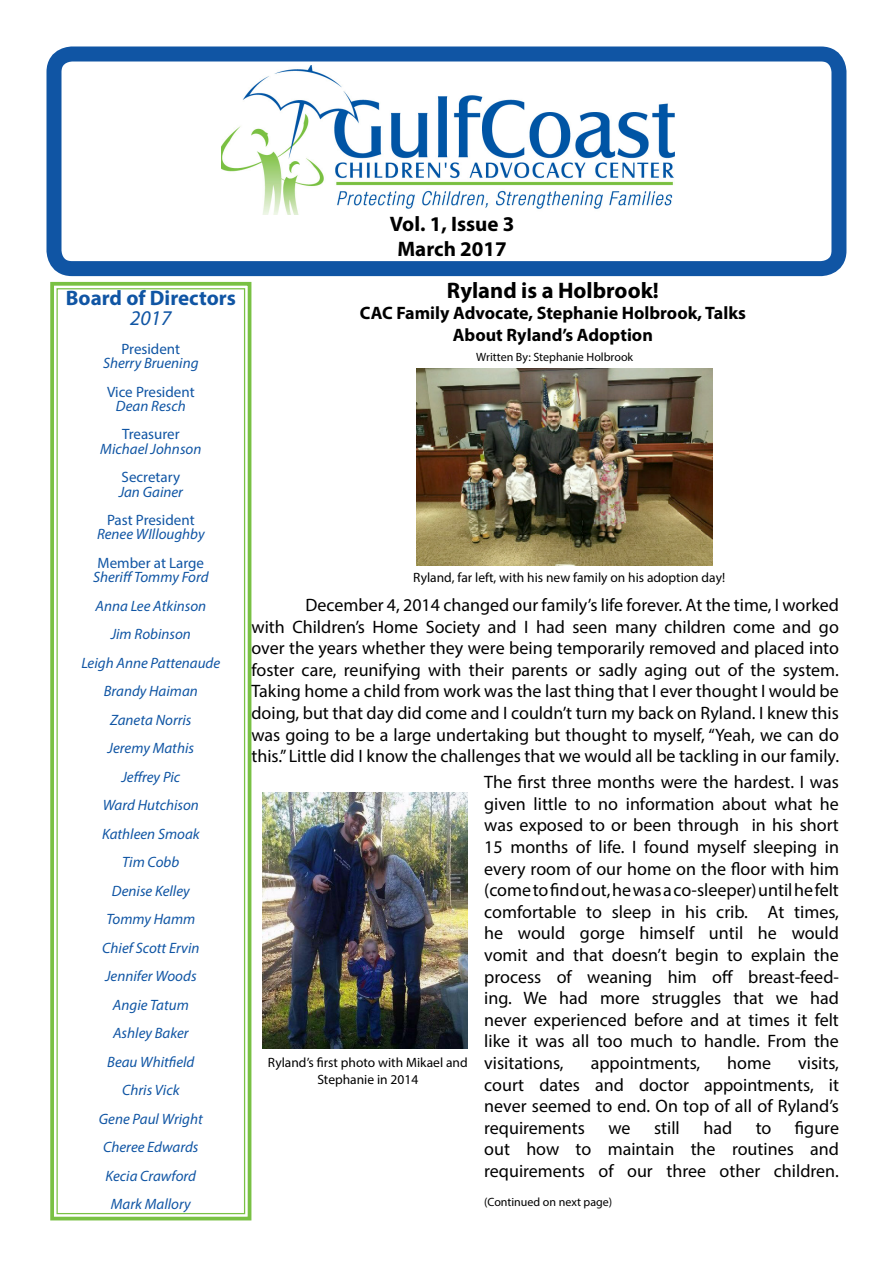
<style>
.page{position:relative;width:893px;height:1263px;background:#fff}
.page>*{position:absolute;margin:0;border:0;box-sizing:border-box;transform-origin:0 0}
.Title_2{font:700 22.5px "Myriad Pro";color:#000}
.Title_2-2{font:700 21px "Myriad Pro";color:#000}
.Body_1_Blue{font:700 21px "Myriad Pro";color:#1055a4}
.Body_1_Blue-2{font:italic 21px "Myriad Pro";color:#1055a4}
.Title_2-3{font:18px/21.6px "Myriad Pro";color:#000}
.Title_2-4{font:700 18px "Myriad Pro";color:#000}
.Body_1_Blue-3{font:italic 15px "Myriad Pro";color:#1055a4}
.Body_1_Blue-4{font:15px "Myriad Pro";color:#1055a4}
.Title_2-5{font:13.5px/16.2px "Myriad Pro";color:#000;text-align:center}
.Title_2-6{font:12px "Myriad Pro";color:#000}
</style>
<div class="page">
<div style="left:46px;top:47px;width:800px;height:229px;border:15px solid #1055a4;border-radius:18px"></div>
<img style="left:221px;top:66px;width:453px;height:148px">
<svg style="left:50px;top:281px;width:202px;height:940px"></svg>
<div style="left:56px;top:288px;width:189px;height:926px;border:1px solid #79c144"></div>
<img style="left:417px;top:369px;width:296px;height:197px">
<img style="left:263px;top:792px;width:205px;height:256px">
<p class="Body_1_Blue" style="left:66px;top:284px;width:172px">Board of Directors</p>
<p class="Body_1_Blue-2" style="left:130px;top:305px;width:43px">2017</p>
<p class="Body_1_Blue-4" style="left:122px;top:340px;width:60px">President</p>
<p class="Body_1_Blue-3" style="left:103px;top:354px;width:97px">Sherry Bruening</p>
<p class="Body_1_Blue-4" style="left:107px;top:382px;width:89px">Vice President</p>
<p class="Body_1_Blue-3" style="left:116px;top:397px;width:71px">Dean Resch</p>
<p class="Body_1_Blue-4" style="left:122px;top:425px;width:59px">Treasurer</p>
<p class="Body_1_Blue-3" style="left:100px;top:439px;width:103px">Michael Johnson</p>
<p class="Body_1_Blue-4" style="left:122px;top:468px;width:60px">Secretary</p>
<p class="Body_1_Blue-3" style="left:119px;top:482px;width:66px">Jan Gainer</p>
<p class="Body_1_Blue-4" style="left:107px;top:511px;width:89px">Past President</p>
<p class="Body_1_Blue-3" style="left:97px;top:525px;width:109px">Renee WIlloughby</p>
<p class="Body_1_Blue-4" style="left:98px;top:553px;width:108px">Member at Large</p>
<p class="Body_1_Blue-3" style="left:93px;top:568px;width:117px">Sheriff Tommy Ford</p>
<p class="Body_1_Blue-3" style="left:95px;top:596px;width:112px">Anna Lee Atkinson</p>
<p class="Body_1_Blue-3" style="left:111px;top:625px;width:82px">Jim Robinson</p>
<p class="Body_1_Blue-3" style="left:81px;top:653px;width:140px">Leigh Anne Pattenaude</p>
<p class="Body_1_Blue-3" style="left:104px;top:682px;width:96px">Brandy Haiman</p>
<p class="Body_1_Blue-3" style="left:110px;top:710px;width:83px">Zaneta Norris</p>
<p class="Body_1_Blue-3" style="left:108px;top:739px;width:88px">Jeremy Mathis</p>
<p class="Body_1_Blue-3" style="left:121px;top:767px;width:60px">Jeffrey Pic</p>
<p class="Body_1_Blue-3" style="left:103px;top:796px;width:98px">Ward Hutchison</p>
<p class="Body_1_Blue-3" style="left:102px;top:824px;width:99px">Kathleen Smoak</p>
<p class="Body_1_Blue-3" style="left:122px;top:853px;width:59px">Tim Cobb</p>
<p class="Body_1_Blue-3" style="left:112px;top:881px;width:79px">Denise Kelley</p>
<p class="Body_1_Blue-3" style="left:106px;top:910px;width:91px">Tommy Hamm</p>
<p class="Body_1_Blue-3" style="left:102px;top:938px;width:99px">Chief Scott Ervin</p>
<p class="Body_1_Blue-3" style="left:105px;top:967px;width:93px">Jennifer Woods</p>
<p class="Body_1_Blue-3" style="left:113px;top:995px;width:77px">Angie Tatum</p>
<p class="Body_1_Blue-3" style="left:113px;top:1024px;width:77px">Ashley Baker</p>
<p class="Body_1_Blue-3" style="left:107px;top:1052px;width:89px">Beau Whitfield</p>
<p class="Body_1_Blue-3" style="left:122px;top:1081px;width:59px">Chris Vick</p>
<p class="Body_1_Blue-3" style="left:99px;top:1109px;width:105px">Gene Paul Wright</p>
<p class="Body_1_Blue-3" style="left:103px;top:1138px;width:97px">Cheree Edwards</p>
<p class="Body_1_Blue-3" style="left:106px;top:1166px;width:92px">Kecia Crawford</p>
<p class="Body_1_Blue-3" style="left:111px;top:1195px;width:81px">Mark Mallory</p>
<p class="Title_2-2" style="left:390px;top:210px;width:126px">Vol. 1, Issue 3</p>
<p class="Title_2-2" style="left:397px;top:235px;width:111px">March 2017</p>
<p class="Title_2" style="left:447px;top:275px;width:213px">Ryland is a Holbrook!</p>
<p class="Title_2-4" style="left:360px;top:301px;width:388px">CAC Family Advocate, Stephanie Holbrook, Talks</p>
<p class="Title_2-4" style="left:453px;top:323px;width:201px">About Ryland’s Adoption</p>
<p class="Title_2-6" style="left:476px;top:349px;width:159px">Written By: Stephanie Holbrook</p>
<p class="Title_2-5" style="left:413px;top:569px;width:313px">Ryland, far left, with his new family on his adoption day!</p>
<p class="Title_2-3" style="left:251px;top:594px;width:589px;text-align:justify;text-indent:54px">December 4, 2014 changed our family’s life forever. At the time, I worked with Children’s Home Society and I had seen many children come and go over the years whether they were being temporarily removed and placed into</p>
<p class="Title_2-3" style="left:251px;top:659px;width:589px">foster care, reunifying with their parents or sadly aging out of the system.</p>
<p class="Title_2-3" style="left:251px;top:680px;width:589px;text-align:justify">Taking home a child from work was the last thing that I ever thought I would be doing, but that day did come and I couldn’t turn my back on Ryland. I knew this was going to be a large undertaking but thought to myself, “Yeah, we can do this.” Little did I know the challenges that we would all be tackling in our family.</p>
<p class="Title_2-5" style="left:268px;top:1054px;width:201px">Ryland’s first photo with Mikael and<br>Stephanie in 2014</p>
<p class="Title_2-3" style="left:484px;top:771px;width:356px;text-align:justify">The first three months were the hardest. I was given little to no information about what he was exposed to or been through in his short 15 months of life. I found myself sleeping in</p>
<p class="Title_2-3" style="left:484px;top:857px;width:356px">every room of our home on the floor with him (come to find out, he was a co-sleeper) until he felt</p>
<p class="Title_2-3" style="left:484px;top:901px;width:356px">comfortable to sleep in his crib. At times, he would gorge himself until he would</p>
<p class="Title_2-3" style="left:484px;top:944px;width:356px">vomit and that doesn’t begin to explain the</p>
<p class="Title_2-3" style="left:484px;top:965px;width:356px">process of weaning him off breast-feed&shy;ing. We had more struggles that we had</p>
<p class="Title_2-3" style="left:484px;top:1009px;width:356px">never experienced before and at times it felt like it was all too much to handle. From the</p>
<p class="Title_2-3" style="left:484px;top:1052px;width:81px">visitations,</p>
<p class="Title_2-3" style="left:591px;top:1052px;width:111px">appointments,</p>
<p class="Title_2-3" style="left:727px;top:1052px;width:45px">home</p>
<p class="Title_2-3" style="left:484px;top:1052px;width:356px;text-align:right">visits,<br>court dates and doctor appointments, it</p>
<p class="Title_2-3" style="left:484px;top:1095px;width:356px">never seemed to end. On top of all of Ryland’s</p>
<p class="Title_2-3" style="left:484px;top:1117px;width:102px">requirements</p>
<p class="Title_2-3" style="left:608px;top:1117px;width:24px">we</p>
<p class="Title_2-3" style="left:654px;top:1117px;width:27px">still</p>
<p class="Title_2-3" style="left:703px;top:1117px;width:30px">had</p>
<p class="Title_2-3" style="left:756px;top:1117px;width:17px">to</p>
<p class="Title_2-3" style="left:484px;top:1117px;width:356px;text-align:right">figure<br>out how to maintain the routines and</p>
<p class="Title_2-3" style="left:484px;top:1160px;width:356px">requirements of our three other children.</p>
<p class="Title_2-6" style="left:484px;top:1194px;width:130px">(Continued on next page)</p>
</div>
